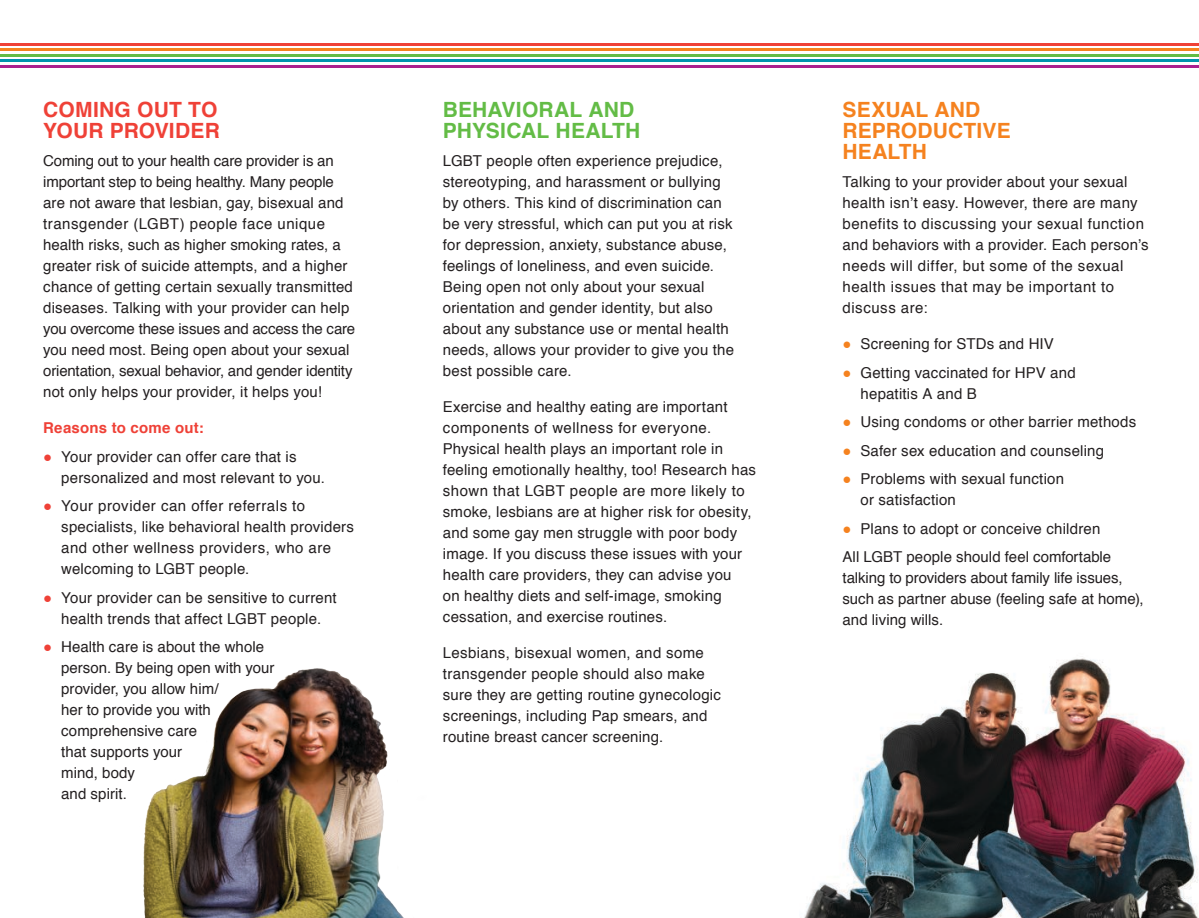
<style>
.page{position:relative;width:1199px;height:918px;background:#fff}
.page>*{position:absolute;margin:0;border:0;box-sizing:border-box;transform-origin:0 0}
.t1{font:700 21px/21px "Helvetica";letter-spacing:.01em;color:#63bc46}
.t2{font:700 21px/21px "Helvetica";letter-spacing:.01em;color:#f5821f}
.t3{font:700 21px/21px "Helvetica";letter-spacing:.01em;color:#ef4137}
.t4{font:15px/21px "Helvetica";letter-spacing:.015em;color:#231f20}
.t5{font:700 15px "Helvetica";letter-spacing:.015em;color:#ef4137}
.s1{font-family:"Arial";color:#ef4137}
.s2{font-family:"Arial";color:#f5821f}
</style>
<div class="page">
<img style="left:143px;top:668px;width:261px;height:250px">
<img style="left:804px;top:658px;width:395px;height:260px">
<hr style="left:0;top:43px;width:1199px;height:2px;background:#ef4137">
<hr style="left:0;top:49px;width:1199px;height:2px;background:#f5821f">
<hr style="left:0;top:54px;width:1199px;height:2px;background:#63bc46">
<hr style="left:0;top:60px;width:1199px;height:2px;background:#0093ad">
<hr style="left:0;top:65px;width:1199px;height:3px;background:#ab208e">
<p class="t3" style="left:43px;top:99px;width:178px">COMING OUT TO<br>YOUR PROVIDER</p>
<p class="t4" style="left:43px;top:151px;width:314px">Coming out to your health care provider is an important step to being healthy. Many people are not aware that lesbian, gay, bisexual and transgender (LGBT) people face unique health risks, such as higher smoking rates, a greater risk of suicide attempts, and a higher chance of getting certain sexually transmitted diseases. Talking with your provider can help you overcome these issues and access the care you need most. Being open about your sexual orientation, sexual behavior, and gender identity not only helps your provider, it helps you!</p>
<p class="t5" style="left:43px;top:416px;width:162px">Reasons to come out:</p>
<p class="t4" style="left:61px;top:446px;width:265px;text-indent:-18px"><span class="s1">●</span> Your provider can offer care that is personalized and most relevant to you.</p>
<p class="t4" style="left:61px;top:496px;width:294px;text-indent:-18px"><span class="s1">●</span> Your provider can offer referrals to specialists, like behavioral health providers and other wellness providers, who are welcoming to LGBT people.</p>
<p class="t4" style="left:43px;top:587px;width:295px;text-align:center"><span class="s1">●</span> Your provider can be sensitive to current health trends that affect LGBT people.</p>
<p class="t4" style="left:61px;top:637px;width:215px;text-indent:-18px"><span class="s1">●</span> Health care is about the whole person. By being open with your provider, you allow him/<br>her to provide you with comprehensive care<br>that supports your<br>mind, body<br>and spirit.</p>
<p class="t1" style="left:443px;top:99px;width:199px">BEHAVIORAL AND<br>PHYSICAL HEALTH</p>
<p class="t4" style="left:443px;top:151px;width:293px">LGBT people often experience prejudice, stereotyping, and harassment or bullying by others. This kind of discrimination can be very stressful, which can put you at risk for depression, anxiety, substance abuse, feelings of loneliness, and even suicide.<br>Being open not only about your sexual orientation and gender identity, but also about any substance use or mental health needs, allows your provider to give you the best possible care.</p>
<p class="t4" style="left:443px;top:397px;width:315px">Exercise and healthy eating are important components of wellness for everyone.<br>Physical health plays an important role in feeling emotionally healthy, too! Research has shown that LGBT people are more likely to smoke, lesbians are at higher risk for obesity, and some gay men struggle with poor body image. If you discuss these issues with your health care providers, they can advise you<br>on healthy diets and self-image, smoking cessation, and exercise routines.</p>
<p class="t4" style="left:443px;top:643px;width:280px">Lesbians, bisexual women, and some transgender people should also make sure they are getting routine gynecologic screenings, including Pap smears, and routine breast cancer screening.</p>
<p class="t2" style="left:842px;top:99px;width:170px">SEXUAL AND<br>REPRODUCTIVE<br>HEALTH</p>
<p class="t4" style="left:842px;top:172px;width:308px">Talking to your provider about your sexual health isn’t easy. However, there are many benefits to discussing your sexual function and behaviors with a provider. Each person’s needs will differ, but some of the sexual health issues that may be important to discuss are:</p>
<p class="t4" style="left:842px;top:334px;width:213px"><span class="s2">●</span> Screening for STDs and HIV</p>
<p class="t4" style="left:860px;top:362px;width:217px;text-indent:-18px"><span class="s2">●</span> Getting vaccinated for HPV and hepatitis A and B</p>
<p class="t4" style="left:842px;top:412px;width:295px"><span class="s2">●</span> Using condoms or other barrier methods</p>
<p class="t4" style="left:842px;top:440px;width:263px"><span class="s2">●</span> Safer sex education and counseling</p>
<p class="t4" style="left:860px;top:469px;width:205px;text-indent:-18px"><span class="s2">●</span> Problems with sexual function or satisfaction</p>
<p class="t4" style="left:842px;top:518px;width:259px"><span class="s2">●</span> Plans to adopt or conceive children</p>
<p class="t4" style="left:842px;top:547px;width:303px">All LGBT people should feel comfortable talking to providers about family life issues, such as partner abuse (feeling safe at home), and living wills.</p>
</div>
